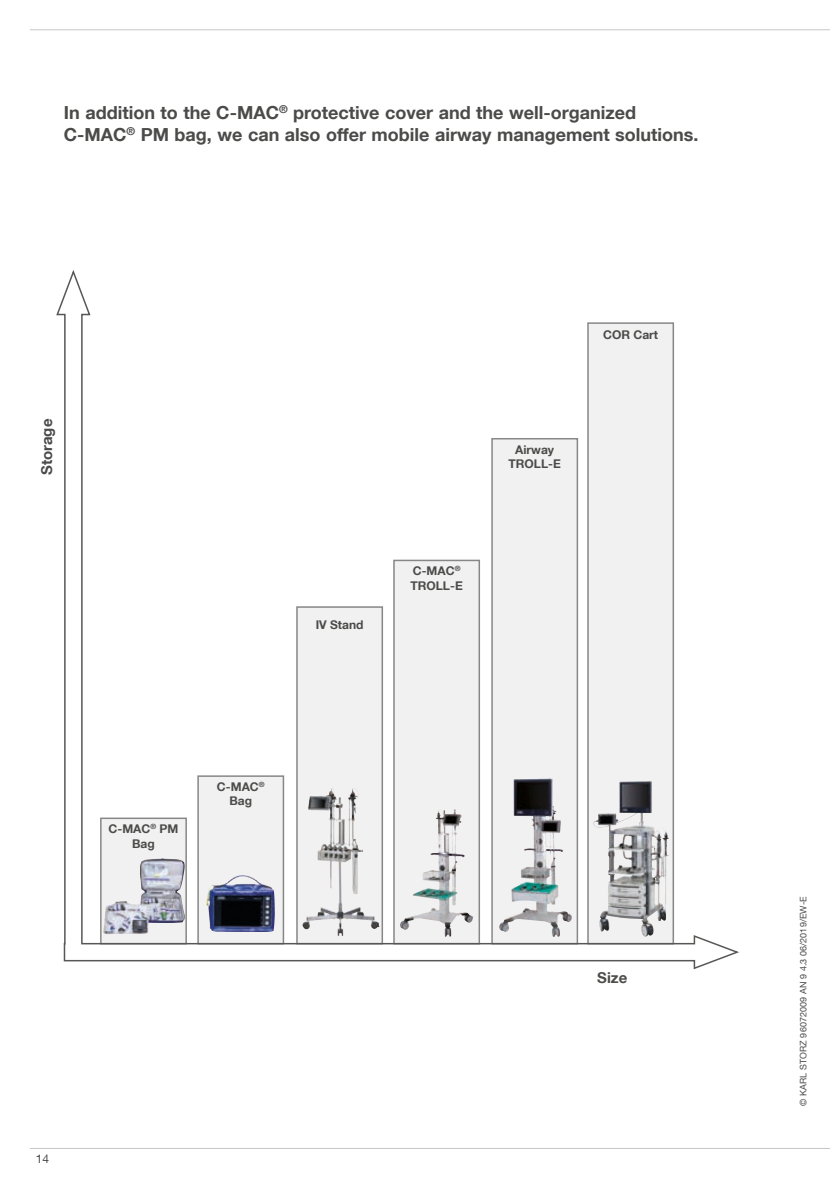
<style>
.page{position:relative;width:830px;height:1191px;background:#fff}
.page>*{position:absolute;margin:0;border:0;box-sizing:border-box;transform-origin:0 0}
.t1{font:700 18px/21.6px "KS Helvetica Neue";color:#4b4b4a}
.t2{font:700 15px "KS Helvetica Neue";color:#4b4b4a}
.t3{font:700 12px/14.4px "KS Helvetica Neue";color:#4b4b4a;text-align:center}
.t4{font:12px "KS Helvetica Neue";color:#4b4b4a}
.t5{font:9px "KS Helvetica Neue";letter-spacing:.01em;color:#4b4b4a}
</style>
<div class="page">
<hr style="left:30px;top:29px;width:799px;height:1px;background:#c7c7c6">
<hr style="left:30px;top:1148px;width:799px;height:1px;background:#c7c7c6">
<svg style="left:56px;top:270px;width:683px;height:700px"></svg>
<p class="t1" style="left:64px;top:101px;width:636px">In addition to the C-MAC<sup>®</sup> protective cover and the well-organized<br>C-MAC<sup>®</sup> PM bag, we can also offer mobile airway management solutions.</p>
<p class="t2" style="left:37px;top:475px;width:58px;rotate:-90deg">Storage</p>
<p class="t3" style="left:315px;top:617px;width:49px">IV Stand</p>
<p class="t3" style="left:410px;top:563px;width:54px;text-align:left">C-MAC<sup>®<br></sup>TROLL-E</p>
<p class="t3" style="left:508px;top:442px;width:54px">Airway<br>TROLL-E</p>
<p class="t3" style="left:603px;top:327px;width:56px">COR Cart</p>
<p class="t3" style="left:108px;top:821px;width:71px">C-MAC<sup>®</sup> PM<br>Bag</p>
<p class="t3" style="left:217px;top:779px;width:49px">C-MAC<sup>®<br></sup>Bag</p>
<p class="t2" style="left:597px;top:968px;width:32px">Size</p>
<p class="t4" style="left:36px;top:1151px;width:15px">14</p>
<p class="t5" style="left:797px;top:1106px;width:211px;rotate:-90deg">© KARL STORZ 96072009 AN 9 4.3 06/2019/EW-E</p>
</div>
